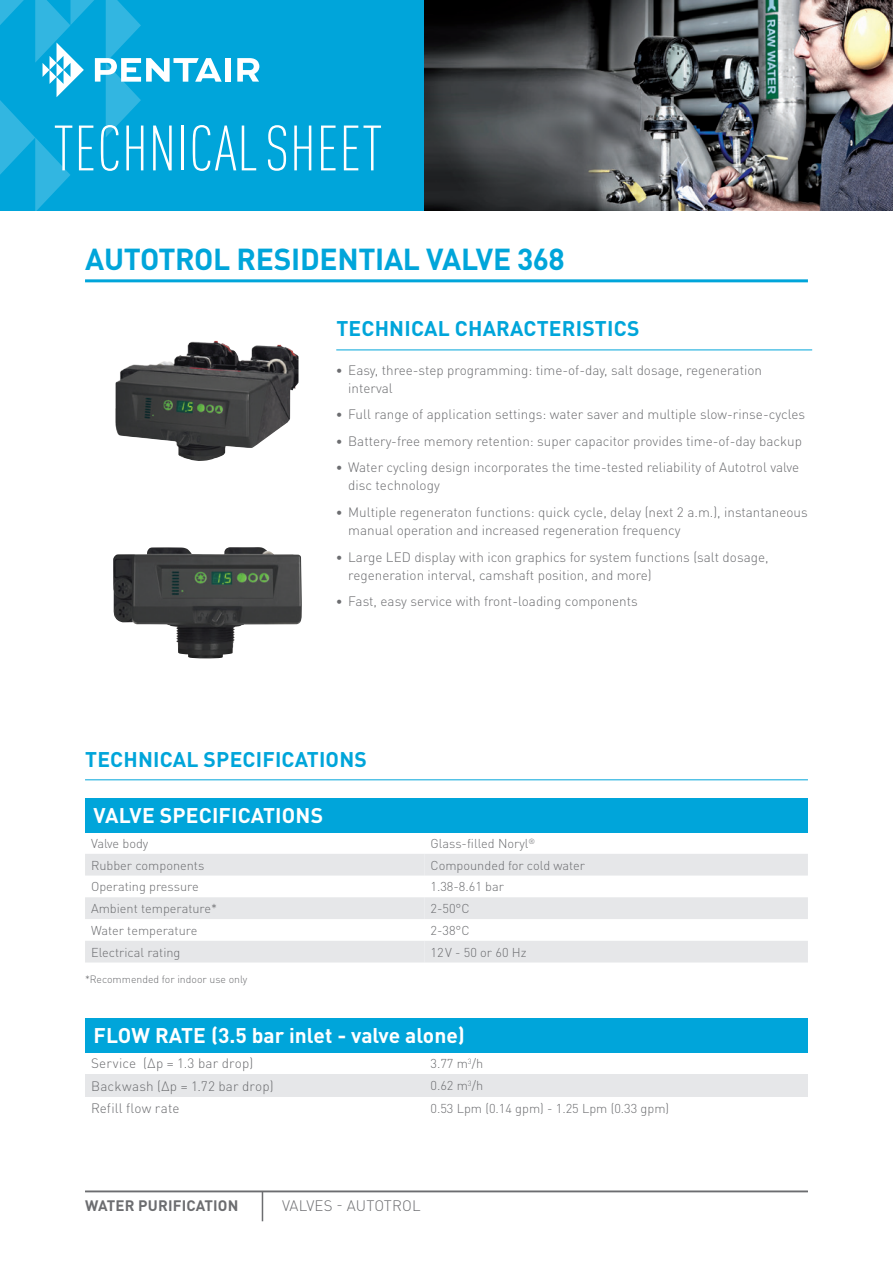
<style>
.page{position:relative;width:893px;height:1263px;background:#fff}
.page>*{position:absolute;margin:0;border:0;box-sizing:border-box;transform-origin:0 0}
.t1{font:300 condensed 63px "DIN Pro";letter-spacing:.01em;color:#fff}
.t2{font:700 30px "DIN Pro";letter-spacing:-.01em;color:#00a5da}
.t3{font:700 21px "DIN Pro";color:#fff}
.t4{font:700 21px "DIN Pro";letter-spacing:.01em;color:#00a5da}
.t5{font:700 15px "DIN Pro";letter-spacing:.01em;color:#6c6d70}
.t6{font:300 15px "DIN Pro";letter-spacing:.01em;color:#6c6d70}
.t7{font:300 13.5px/18px "DIN Pro";color:#6c6d70}
.t8{font:300 12.75px "DIN Pro";color:#6c6d70}
.t9{font:300 10.5px "DIN Pro";color:#6c6d70}
.s1{font-weight:700;font-size:12.75px}
</style>
<div class="page">
<div style="left:0;top:0;width:428px;height:210px;background:#00a5da"></div>
<svg style="left:0;top:0;width:222px;height:211px"></svg>
<div style="left:225px;top:58px;width:6px;height:24px;background:#fff"></div>
<svg style="left:237px;top:58px;width:22px;height:24px"></svg>
<img style="left:424px;top:0;width:469px;height:210px">
<hr style="left:262px;top:1191px;width:1px;height:30px;background:#6c6d70">
<hr style="left:85px;top:1191px;width:723px;height:1px;background:#6c6d70">
<hr style="left:85px;top:279px;width:723px;height:3px;background:#00a5da">
<hr style="left:336px;top:349px;width:476px;height:1px;background:#00a5da">
<img style="left:113px;top:547px;width:141px;height:111px">
<img style="left:115px;top:340px;width:183px;height:121px">
<hr style="left:85px;top:779px;width:723px;height:1px;background:#00a5da">
<div style="left:85px;top:798px;width:723px;height:34px;background:#00a5da"></div>
<svg style="left:85px;top:854px;width:723px;height:108px"></svg>
<div style="left:85px;top:1018px;width:723px;height:34px;background:#00a5da"></div>
<div style="left:85px;top:1074px;width:339px;height:23px;background:#e6e7e9"></div>
<div style="left:424px;top:1074px;width:384px;height:23px;background:#e6e7e9"></div>
<h1 class="t1" style="left:53px;top:104px;width:330px">TECHNICAL SHEET</h1>
<h2 class="t2" style="left:85px;top:234px;width:481px">AUTOTROL RESIDENTIAL VALVE 368</h2>
<h3 class="t4" style="left:336px;top:311px;width:305px">TECHNICAL CHARACTERISTICS</h3>
<p class="t7" style="left:348px;top:360px;width:415px;text-indent:-12px"><span class="s1">•</span> Easy, three-step programming: time-of-day, salt dosage, regeneration interval</p>
<p class="t7" style="left:336px;top:404px;width:470px"><span class="s1">•</span> Full range of application settings: water saver and multiple slow-rinse-cycles</p>
<p class="t7" style="left:336px;top:431px;width:467px"><span class="s1">•</span> Battery-free memory retention: super capacitor provides time-of-day backup</p>
<p class="t7" style="left:348px;top:457px;width:452px;text-indent:-12px"><span class="s1">•</span> Water cycling design incorporates the time-tested reliability of Autotrol valve disc technology</p>
<p class="t7" style="left:348px;top:502px;width:461px;text-indent:-12px"><span class="s1">•</span> Multiple regeneraton functions: quick cycle, delay (next 2 a.m.), instantaneous manual operation and increased regeneration frequency</p>
<p class="t7" style="left:348px;top:546px;width:422px;text-indent:-12px"><span class="s1">•</span> Large LED display with icon graphics for system functions (salt dosage, regeneration interval, camshaft position, and more)</p>
<p class="t7" style="left:336px;top:591px;width:303px"><span class="s1">•</span> Fast, easy service with front-loading components</p>
<h3 class="t4" style="left:85px;top:742px;width:283px">TECHNICAL SPECIFICATIONS</h3>
<h3 class="t3" style="left:94px;top:797px;width:231px">VALVE SPECIFICATIONS</h3>
<p class="t8" style="left:91px;top:833px;width:59px">Valve body</p>
<p class="t8" style="left:430px;top:833px;width:106px">Glass-filled Noryl<sup>®</sup></p>
<p class="t8" style="left:91px;top:855px;width:115px">Rubber components</p>
<p class="t8" style="left:430px;top:855px;width:156px">Compounded for cold water</p>
<p class="t8" style="left:91px;top:877px;width:109px">Operating pressure</p>
<p class="t8" style="left:430px;top:877px;width:75px">1.38-8.61 bar</p>
<p class="t8" style="left:91px;top:898px;width:128px">Ambient temperature*</p>
<p class="t8" style="left:430px;top:898px;width:41px">2-50°C</p>
<p class="t8" style="left:91px;top:920px;width:108px">Water temperature</p>
<p class="t8" style="left:430px;top:920px;width:41px">2-38°C</p>
<p class="t8" style="left:91px;top:942px;width:91px">Electrical rating</p>
<p class="t8" style="left:430px;top:942px;width:98px">12V - 50 or 60 Hz</p>
<p class="t9" style="left:85px;top:971px;width:164px">*Recommended for indoor use only</p>
<h3 class="t3" style="left:94px;top:1017px;width:373px">FLOW RATE (3.5 bar inlet - valve alone)</h3>
<p class="t7" style="left:91px;top:1053px;width:164px">Service (∆p = 1.3 bar drop)</p>
<p class="t8" style="left:430px;top:1054px;width:54px">3.77 m<sup>3</sup>/h</p>
<p class="t7" style="left:91px;top:1076px;width:184px">Backwash (∆p = 1.72 bar drop)</p>
<p class="t8" style="left:430px;top:1076px;width:54px">0.62 m<sup>3</sup>/h</p>
<p class="t7" style="left:91px;top:1098px;width:90px">Refill flow rate</p>
<p class="t8" style="left:430px;top:1098px;width:240px">0.53 Lpm (0.14 gpm) - 1.25 Lpm (0.33 gpm)</p>
<p class="t5" style="left:85px;top:1193px;width:155px">WATER PURIFICATION</p>
<p class="t6" style="left:282px;top:1194px;width:140px">VALVES - AUTOTROL</p>
</div>
